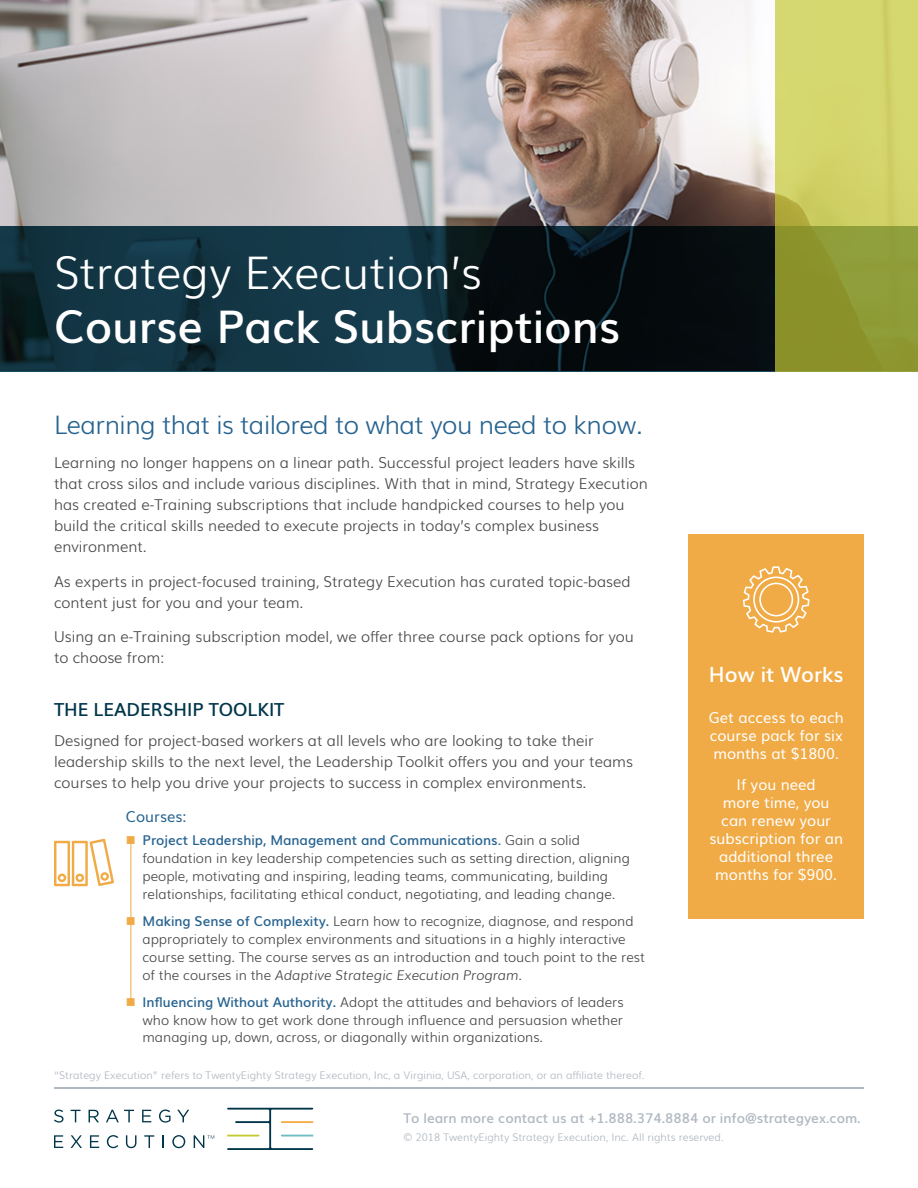
<style>
.page{position:relative;width:918px;height:1188px;background:#fff}
.page>*{position:absolute;margin:0;border:0;box-sizing:border-box;transform-origin:0 0}
.t1{font:600 45px "Muli";color:#fff}
.t2{font:300 45px "Muli";color:#fff}
.t3{font:300 25.5px "Muli";letter-spacing:-.02em;color:#276390}
.t4{font:600 21px "Muli";color:#fff}
.t5{font:600 18px "Muli";color:#00364b}
.t6{font:300 15px/21px "Muli";color:#464647}
.t7{font:15px/18px "Muli";color:#fff;text-align:justify}
.t8{font:15px "Muli";color:#276390}
.t9{font:300 13.5px/18px "Muli";color:#464647}
.t10{font:600 13.5px "Muli";color:#afb7c0}
.t11{font:300 10.5px "Muli";color:#afb7c0}
.s1{color:#f0ab46}
.s2{font-weight:600;color:#276390}
.s3{font-weight:400;color:#276390}
.s4{font-style:italic}
</style>
<div class="page">
<svg style="left:227px;top:1108px;width:86px;height:42px"></svg>
<svg style="left:54px;top:1110px;width:10px;height:13px"></svg>
<svg style="left:71px;top:1110px;width:10px;height:12px"></svg>
<svg style="left:89px;top:1110px;width:10px;height:12px"></svg>
<svg style="left:106px;top:1110px;width:28px;height:12px"></svg>
<svg style="left:142px;top:1110px;width:9px;height:12px"></svg>
<svg style="left:159px;top:1110px;width:12px;height:13px"></svg>
<svg style="left:177px;top:1110px;width:12px;height:12px"></svg>
<svg style="left:54px;top:1135px;width:9px;height:13px"></svg>
<svg style="left:71px;top:1135px;width:11px;height:13px"></svg>
<svg style="left:90px;top:1135px;width:9px;height:13px"></svg>
<svg style="left:107px;top:1135px;width:11px;height:13px"></svg>
<svg style="left:126px;top:1135px;width:10px;height:13px"></svg>
<svg style="left:144px;top:1135px;width:10px;height:13px"></svg>
<svg style="left:162px;top:1135px;width:2px;height:13px"></svg>
<svg style="left:172px;top:1135px;width:13px;height:13px"></svg>
<svg style="left:194px;top:1135px;width:20px;height:13px"></svg>
<hr style="left:54px;top:1088px;width:810px;height:1px;background:#afb7c0">
<img style="left:0;top:0;width:776px;height:226px">
<svg style="left:0;top:226px;width:776px;height:146px;background:#0d242e"></svg>
<hr style="left:130px;top:843px;width:1px;height:162px;background:#f0ab46">
<svg style="left:54px;top:839px;width:60px;height:47px"></svg>
<div style="left:688px;top:534px;width:176px;height:385px;background:#f0ab46"></div>
<svg style="left:743px;top:566px;width:67px;height:67px"></svg>
<svg style="left:776px;top:0;width:142px;height:372px;background:#b7bc54"></svg>
<h1 class="t2" style="left:54px;top:237px;width:429px">Strategy Execution’s</h1>
<h1 class="t1" style="left:54px;top:290px;width:568px">Course Pack Subscriptions</h1>
<h2 class="t3" style="left:54px;top:404px;width:590px">Learning that is tailored to what you need to know.</h2>
<p class="t6" style="left:54px;top:451px;width:595px">Learning no longer happens on a linear path. Successful project leaders have skills that cross silos and include various disciplines. With that in mind, Strategy Execution has created e-Training subscriptions that include handpicked courses to help you build the critical skills needed to execute projects in today’s complex business environment.</p>
<p class="t6" style="left:54px;top:570px;width:578px">As experts in project-focused training, Strategy Execution has curated topic-based content just for you and your team.</p>
<p class="t6" style="left:54px;top:625px;width:582px">Using an e-Training subscription model, we offer three course pack options for you to choose from:</p>
<h3 class="t5" style="left:54px;top:694px;width:232px">THE LEADERSHIP TOOLKIT</h3>
<p class="t6" style="left:54px;top:729px;width:581px">Designed for project-based workers at all levels who are looking to take their leadership skills to the next level, the Leadership Toolkit offers you and your teams courses to help you drive your projects to success in complex environments.</p>
<p class="t8" style="left:126px;top:804px;width:62px">Courses:</p>
<p class="t9" style="left:143px;top:830px;width:489px;text-indent:-17px"><span class="s1">■</span> <span class="s2">Project Leadership, Management and Communications</span><span class="s3">.</span> Gain a solid foundation in key leadership competencies such as setting direction, aligning people, motivating and inspiring, leading teams, communicating, building relationships, facilitating ethical conduct, negotiating, and leading change.</p>
<p class="t9" style="left:143px;top:911px;width:504px;text-indent:-17px"><span class="s1">■</span> <span class="s2">Making Sense of Complexity.</span> Learn how to recognize, diagnose, and respond appropriately to complex environments and situations in a highly interactive course setting. The course serves as an introduction and touch point to the rest of the courses in the <span class="s4">Adaptive Strategic Execution Program</span>.</p>
<p class="t9" style="left:143px;top:992px;width:483px;text-align:justify;text-indent:-17px"><span class="s1">■</span> <span class="s2">Influencing Without Authority.</span> Adopt the attitudes and behaviors of leaders who know how to get work done through influence and persuasion whether managing up, down, across, or diagonally within organizations.</p>
<p class="t11" style="left:54px;top:1067px;width:592px">“Strategy Execution” refers to TwentyEighty Strategy Execution, Inc, a Virginia, USA, corporation, or an affiliate thereof.</p>
<h3 class="t4" style="left:709px;top:657px;width:136px">How it Works</h3>
<p class="t7" style="left:709px;top:707px;width:136px">Get access to each course pack for six months at $1800.</p>
<p class="t7" style="left:709px;top:775px;width:135px;text-align:center">If you need<br>more time, you can renew your subscription for an additional three months for $900.</p>
<p class="t10" style="left:404px;top:1107px;width:459px">To learn more contact us at +1.888.374.8884 or info@strategyex.com.</p>
<p class="t11" style="left:404px;top:1129px;width:322px">© 2018 TwentyEighty Strategy Execution, Inc. All rights reserved.</p>
</div>
